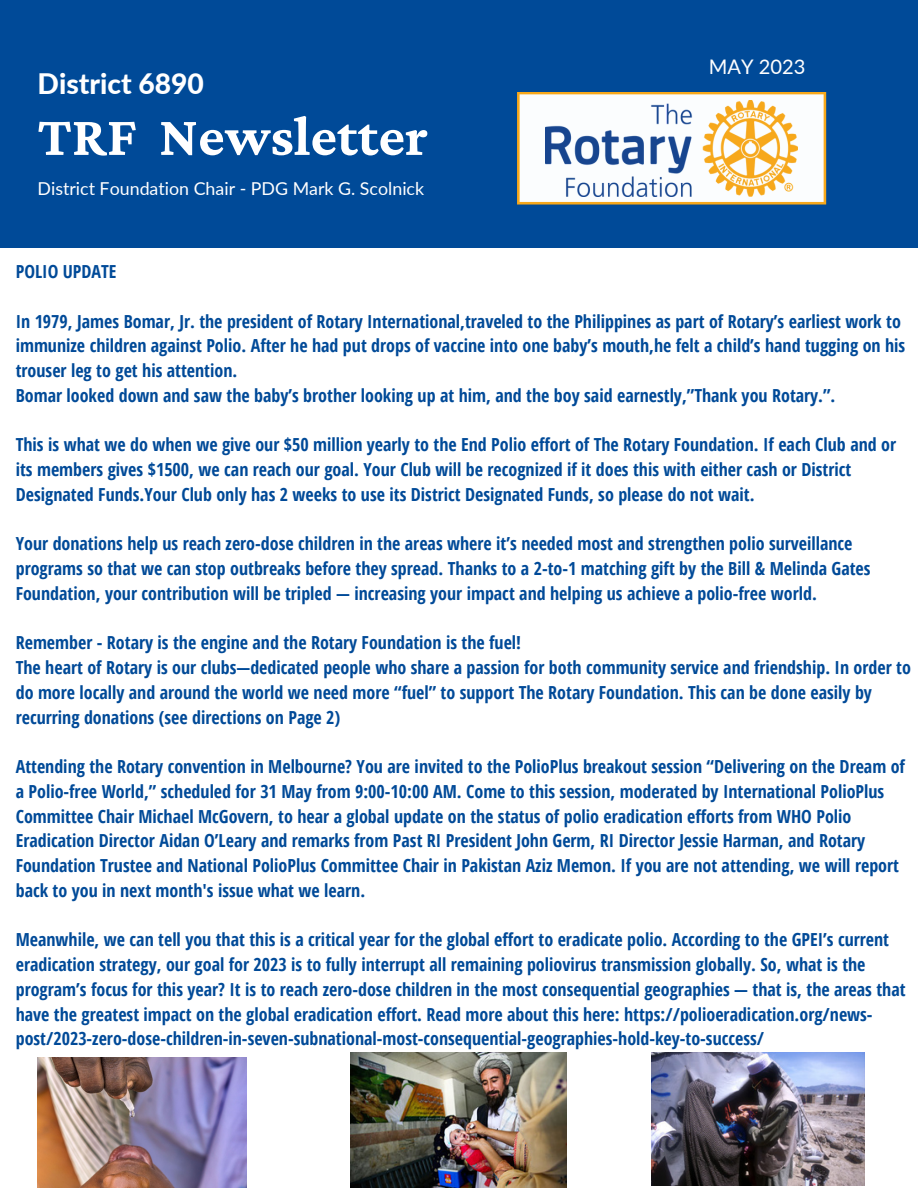
<style>
.page{position:relative;width:918px;height:1188px;background:#fff}
.page>*{position:absolute;margin:0;border:0;box-sizing:border-box;transform-origin:0 0}
.t1{font:700 57.3px "Crimson Pro";color:#fff}
.t2{font:800 28.2px "Lato";color:#fff}
.t3{font:20.1px "Lato";color:#fff}
.t4{font:700 condensed 18px/24.8px "Open Sans";color:#004a98}
.t5{font:17.85px "Lato";color:#fff}
</style>
<div class="page">
<div style="left:0;top:0;width:918px;height:248px;background:#004a98"></div>
<svg style="left:517px;top:92px;width:309px;height:113px;background:#f5e9d1"></svg>
<img style="left:545px;top:101px;width:252px;height:95px">
<img style="left:38px;top:1057px;width:209px;height:131px">
<img style="left:351px;top:1053px;width:216px;height:135px">
<img style="left:652px;top:1053px;width:212px;height:133px">
<p class="t2" style="left:38px;top:66px;width:168px">District 6890</p>
<p class="t1" style="left:38px;top:104px;width:392px">TRF Newsletter</p>
<p class="t5" style="left:38px;top:178px;width:388px">District Foundation Chair - PDG Mark G. Scolnick</p>
<p class="t3" style="left:709px;top:54px;width:98px">MAY 2023</p>
<p class="t4" style="left:16px;top:259px;width:102px">POLIO UPDATE</p>
<p class="t4" style="left:16px;top:308px;width:891px">In 1979, James Bomar, Jr. the president of Rotary International,traveled to the Philippines as part of Rotary’s earliest work to immunize children against Polio. After he had put drops of vaccine into one baby’s mouth,he felt a child’s hand tugging on his trouser leg to get his attention.</p>
<p class="t4" style="left:16px;top:382px;width:821px">Bomar looked down and saw the baby’s brother looking up at him, and the boy said earnestly,”Thank you Rotary.”.</p>
<p class="t4" style="left:16px;top:432px;width:882px">This is what we do when we give our $50 million yearly to the End Polio effort of The Rotary Foundation. If each Club and or its members gives $1500, we can reach our goal. Your Club will be recognized if it does this with either cash or District<br>Designated Funds.Your Club only has 2 weeks to use its District Designated Funds, so please do not wait.</p>
<p class="t4" style="left:16px;top:531px;width:856px">Your donations help us reach zero-dose children in the areas where it’s needed most and strengthen polio surveillance programs so that we can stop outbreaks before they spread. Thanks to a 2-to-1 matching gift by the Bill &amp; Melinda Gates<br>Foundation, your contribution will be tripled — increasing your impact and helping us achieve a polio-free world.</p>
<p class="t4" style="left:16px;top:630px;width:507px">Remember - Rotary is the engine and the Rotary Foundation is the fuel!</p>
<p class="t4" style="left:16px;top:655px;width:897px">The heart of Rotary is our clubs—dedicated people who share a passion for both community service and friendship. In order to do more locally and around the world we need more “fuel” to support The Rotary Foundation. This can be done easily by recurring donations (see directions on Page 2)</p>
<p class="t4" style="left:16px;top:754px;width:891px">Attending the Rotary convention in Melbourne? You are invited to the PolioPlus breakout session “Delivering on the Dream of a Polio-free World,” scheduled for 31 May from 9:00-10:00 AM. Come to this session, moderated by International PolioPlus Committee Chair Michael McGovern, to hear a global update on the status of polio eradication efforts from WHO Polio Eradication Director Aidan O’Leary and remarks from Past RI President John Germ, RI Director Jessie Harman, and Rotary Foundation Trustee and National PolioPlus Committee Chair in Pakistan Aziz Memon. If you are not attending, we will report back to you in next month's issue what we learn.</p>
<p class="t4" style="left:16px;top:927px;width:891px">Meanwhile, we can tell you that this is a critical year for the global effort to eradicate polio. According to the GPEI’s current eradication strategy, our goal for 2023 is to fully interrupt all remaining poliovirus transmission globally. So, what is the program’s focus for this year? It is to reach zero-dose children in the most consequential geographies — that is, the areas that have the greatest impact on the global eradication effort. Read more about this here: https://polioeradication.org/news&shy;post/2023-zero-dose-children-in-seven-subnational-most-consequential-geographies-hold-key-to-success/</p>
</div>
